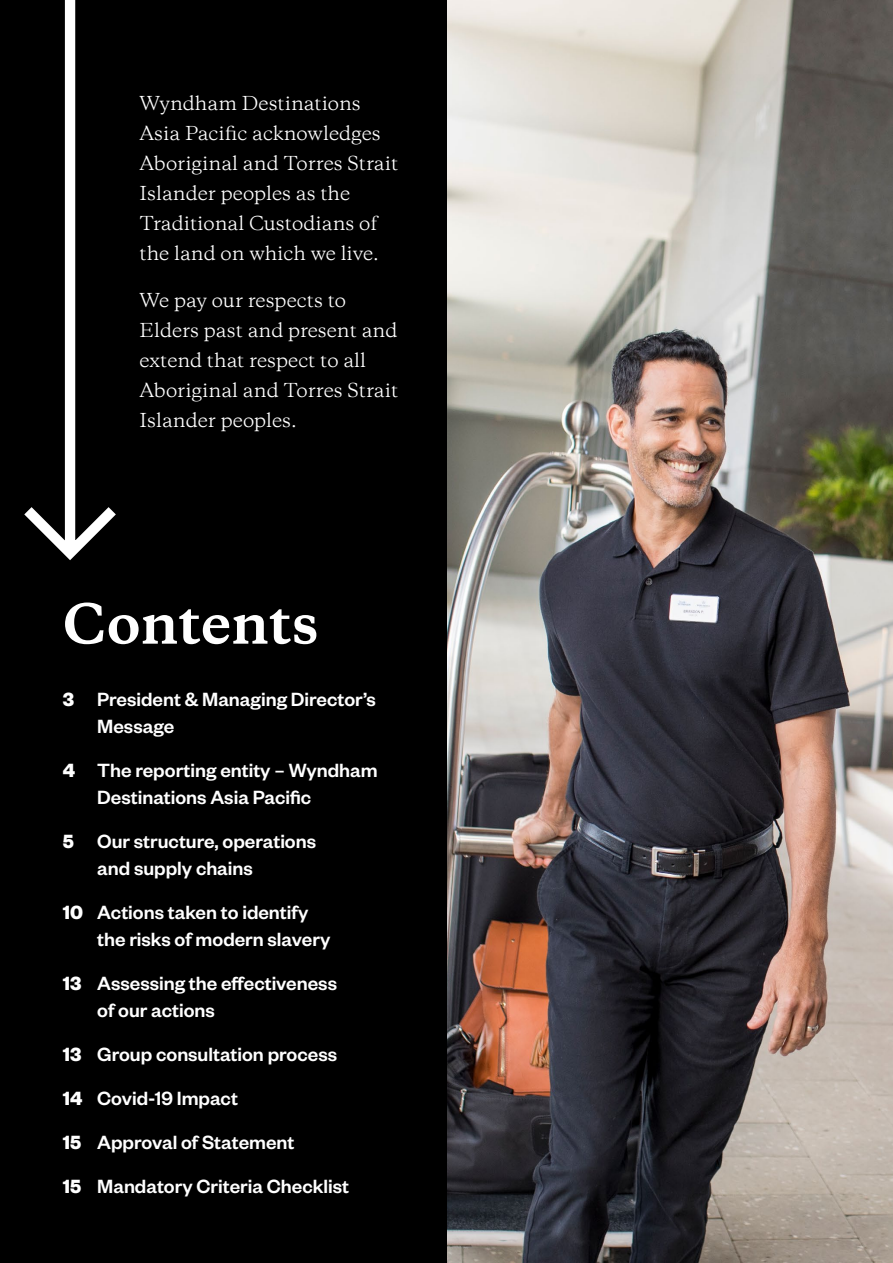
<style>
.page{position:relative;width:893px;height:1263px;background:#fff}
.page>*{position:absolute;margin:0;border:0;box-sizing:border-box;transform-origin:0 0}
.t1{font:700 52.05px "Copernicus";color:#fff}
.t2{font:500 21px/27px "Founders Grotesk";color:#fff}
.t3{font:18px/30px "Copernicus";color:#fff}
.s1{font-weight:700}
</style>
<div class="page">
<img style="left:446px;top:0;width:447px;height:1263px">
<div style="left:0;top:0;width:446px;height:1263px;background:#000"></div>
<svg style="left:24px;top:0;width:92px;height:560px"></svg>
<p class="t3" style="left:140px;top:89px;width:260px">Wyndham Destinations<br>Asia Pacific acknowledges<br>Aboriginal and Torres Strait<br>Islander peoples as the<br>Traditional Custodians of the land on which we live.</p>
<p class="t3" style="left:140px;top:286px;width:260px">We pay our respects to<br>Elders past and present and extend that respect to all<br>Aboriginal and Torres Strait<br>Islander peoples.</p>
<h1 class="t1" style="left:63px;top:589px;width:258px">Contents</h1>
<p class="t2" style="left:97px;top:685px;width:280px;text-indent:-35px"><span class="s1">3</span> President &amp; Managing Director’s<br>Message</p>
<p class="t2" style="left:97px;top:756px;width:282px;text-indent:-35px"><span class="s1">4</span> The reporting entity – Wyndham<br>Destinations Asia Pacific</p>
<p class="t2" style="left:97px;top:827px;width:220px;text-indent:-35px"><span class="s1">5</span> Our structure, operations and supply chains</p>
<p class="t2" style="left:97px;top:898px;width:235px;text-indent:-35px"><span class="s1">10</span> Actions taken to identify the risks of modern slavery</p>
<p class="t2" style="left:97px;top:969px;width:241px;text-indent:-35px"><span class="s1">13</span> Assessing the effectiveness of our actions</p>
<p class="t2" style="left:63px;top:1031px;width:288px;line-height:44px"><span class="s1">13</span> Group consultation process<br><span class="s1">14</span> Covid-19 Impact<br><span class="s1">15</span> Approval of Statement<br><span class="s1">15</span> Mandatory Criteria Checklist</p>
</div>
